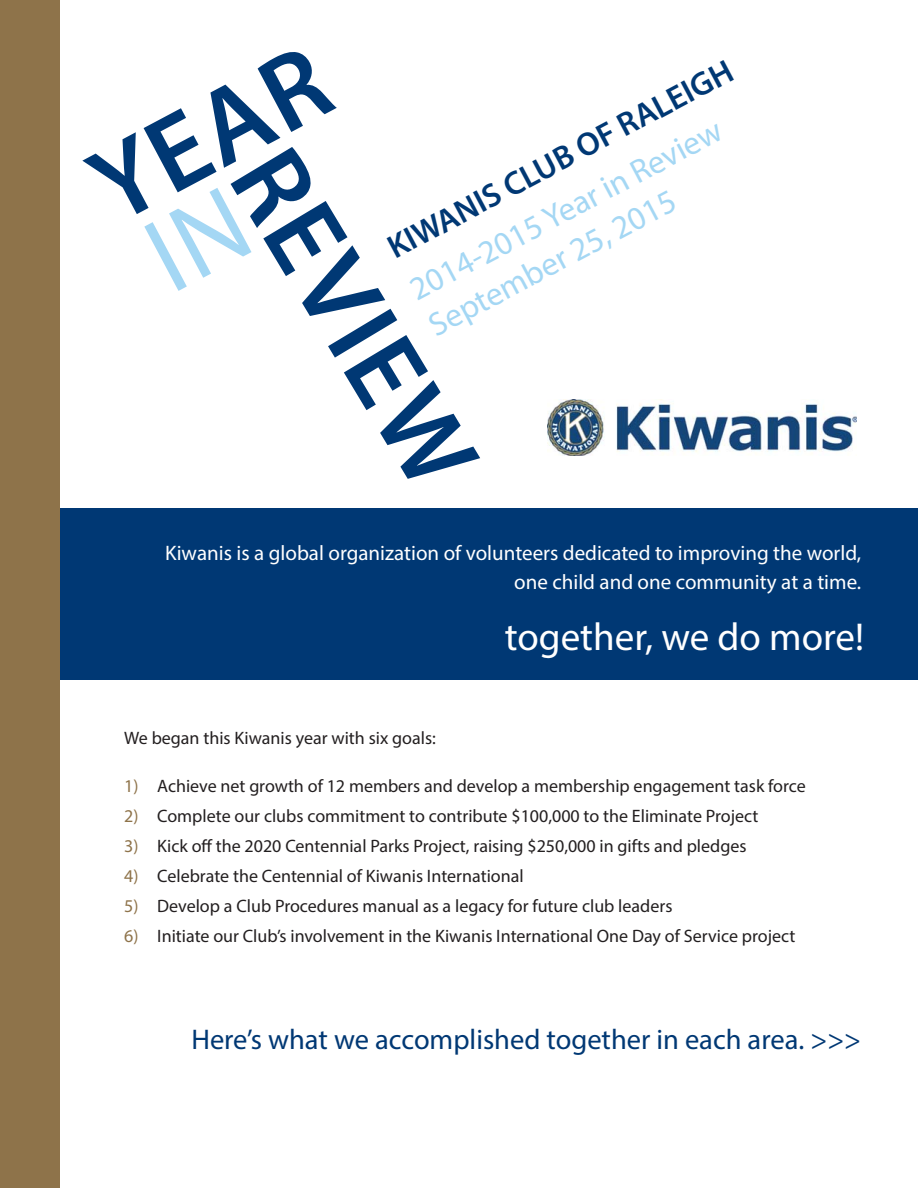
<style>
.page{position:relative;width:918px;height:1188px;background:#fff}
.page>*{position:absolute;margin:0;border:0;box-sizing:border-box;transform-origin:0 0}
.t1{font:600 108px "Myriad Pro";color:#003874}
.t2{font:39px "Myriad Pro";color:#fff}
.t3{font:33px/40.5px "Myriad Pro";color:#a4d7f4}
.t4{font:600 33px "Myriad Pro";color:#003874}
.t5{font:28.5px "Myriad Pro";color:#003874}
.t6{font:21px/28.5px "Myriad Pro";color:#fff;text-align:right}
.t7{font:18px "Myriad Pro";color:#231f20}
.s1{color:#8e734a}
</style>
<div class="page">
<div style="left:18px;top:508px;width:900px;height:172px;background:#003874"></div>
<div style="left:0;top:0;width:59px;height:1188px;background:#8e734a"></div>
<img style="left:547px;top:400px;width:310px;height:56px">
<h1 class="t1" style="left:79px;top:158px;width:254px;rotate:-28deg">YEAR</h1>
<h3 class="t4" style="left:384px;top:239px;width:388px;rotate:-28deg">KIWANIS CLUB OF RALEIGH</h3>
<h3 class="t3" style="left:404px;top:276px;width:350px;rotate:-28deg">2014-2015 Year in Review<br>September 25, 2015</h3>
<h1 class="t1" style="left:293px;top:138px;width:374px;rotate:59deg">REVIEW</h1>
<p class="t6" style="left:165px;top:541px;width:698px">Kiwanis is a global organization of volunteers dedicated to improving the world, one child and one community at a time.</p>
<h2 class="t2" style="left:505px;top:622px;width:361px">together, we do more!</h2>
<p class="t7" style="left:124px;top:731px;width:313px">We began this Kiwanis year with six goals:</p>
<p class="t7" style="left:124px;top:779px;width:683px"><span class="s1">1)</span> Achieve net growth of 12 members and develop a membership engagement task force</p>
<p class="t7" style="left:124px;top:809px;width:636px"><span class="s1">2)</span> Complete our clubs commitment to contribute $100,000 to the Eliminate Project</p>
<p class="t7" style="left:124px;top:839px;width:624px"><span class="s1">3)</span> Kick off the 2020 Centennial Parks Project, raising $250,000 in gifts and pledges</p>
<p class="t7" style="left:124px;top:869px;width:401px"><span class="s1">4)</span> Celebrate the Centennial of Kiwanis International</p>
<p class="t7" style="left:124px;top:899px;width:550px"><span class="s1">5)</span> Develop a Club Procedures manual as a legacy for future club leaders</p>
<p class="t7" style="left:124px;top:929px;width:673px"><span class="s1">6)</span> Initiate our Club’s involvement in the Kiwanis International One Day of Service project</p>
<h3 class="t5" style="left:191px;top:1028px;width:671px">Here’s what we accomplished together in each area. &gt;&gt;&gt;</h3>
</div>
